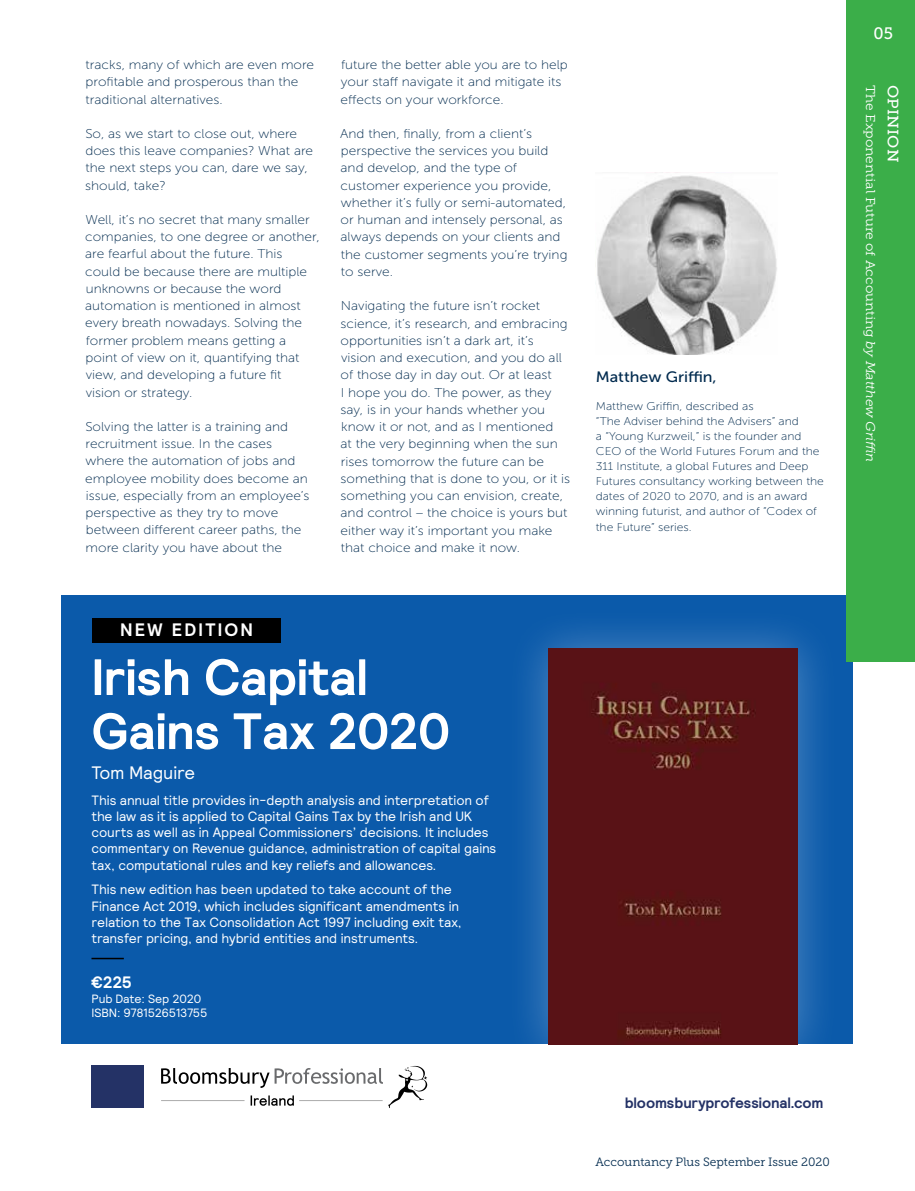
<style>
.page{position:relative;width:915px;height:1191px;background:#fff}
.page>*{position:absolute;margin:0;border:0;box-sizing:border-box;transform-origin:0 0}
.t1{font:700 51px/54px "Relative";letter-spacing:-.005em;color:#fff}
.t2{font:18px "Relative";letter-spacing:-.01em;color:#fff}
.t3{font:700 18px "Relative";letter-spacing:.12em;color:#fff}
.t4{font:700 16.5px "Relative";color:#fff}
.t5{font:16.5px "Museo Slab 500";color:#fff}
.t6{font:700 15px "Relative";letter-spacing:-.005em;color:#243266}
.t7{font:15px "Museo Sans 500";color:#002a4e;scale:1.07 1}
.t8{font:15px "Museo Slab 500";letter-spacing:.005em;color:#fff;scale:1.07 1}
.t9{font:13.5px/16.2px "Relative";letter-spacing:-.01em;color:#fff}
.t10{font:12.75px/17.2px "Museo Sans 100";color:#002a4e;scale:1.07 1}
.t11{font:12.75px "Museo Slab 300";color:#fff;scale:1.07 1}
.t12{font:12px/14.4px "Relative";letter-spacing:-.02em;color:#fff}
.t13{font:12px "Museo Slab 300";color:#002a4e}
.t14{font:11.25px/15px "Museo Sans 100";color:#002a4e;scale:1.07 1}
.s1{font-style:italic}
</style>
<div class="page">
<div style="left:62px;top:595px;width:791px;height:449px;background:#0b5aaa"></div>
<div style="left:91px;top:1066px;width:53px;height:42px;background:#243266"></div>
<svg style="left:161px;top:1066px;width:266px;height:42px"></svg>
<hr style="left:161px;top:1100px;width:83px;height:1px;background:#aaa">
<hr style="left:299px;top:1100px;width:83px;height:1px;background:#aaa">
<div style="left:92px;top:618px;width:189px;height:25px;background:#000"></div>
<div style="left:504px;top:605px;width:336px;height:482px;background:#fff;opacity:.3"></div>
<div style="left:548px;top:649px;width:249px;height:395px;background:#591216"></div>
<hr style="left:91px;top:957px;width:33px;height:2px;background:#000">
<div style="left:846px;top:0;width:68px;height:661px;background:#3bae49"></div>
<img style="left:597px;top:175px;width:180px;height:180px">
<p class="t10" style="left:86px;top:56px;width:215px">tracks, many of which are even more profitable and prosperous than the traditional alternatives.</p>
<p class="t10" style="left:85px;top:125px;width:214px">So, as we start to close out, where does this leave companies? What are the next steps you can, dare we say, should, take?</p>
<p class="t10" style="left:85px;top:211px;width:220px">Well, it’s no secret that many smaller companies, to one degree or another, are fearful about the future. This could be because there are multiple unknowns or because the word automation is mentioned in almost every breath nowadays. Solving the former problem means getting a point of view on it, quantifying that view, and developing a future fit<br>vision or strategy.</p>
<p class="t10" style="left:85px;top:418px;width:211px">Solving the latter is a training and recruitment issue. In the cases where the automation of jobs and employee mobility does become an issue, especially from an employee’s perspective as they try to move between different career paths, the more clarity you have about the</p>
<p class="t10" style="left:340px;top:56px;width:214px">future the better able you are to help your staff navigate it and mitigate its effects on your workforce.</p>
<p class="t10" style="left:340px;top:125px;width:214px">And then, finally, from a client’s perspective the services you build and develop, and the type of customer experience you provide, whether it’s fully or semi-automated, or human and intensely personal, as always depends on your clients and the customer segments you’re trying to serve.</p>
<p class="t10" style="left:340px;top:297px;width:216px">Navigating the future isn’t rocket science, it’s research, and embracing opportunities isn’t a dark art, it’s vision and execution, and you do all of those day in day out. Or at least<br>I hope you do. The power, as they say, is in your hands whether you know it or not, and as I mentioned<br>at the very beginning when the sun rises tomorrow the future can be something that is done to you, or it is something you can envision, create, and control – the choice is yours but either way it’s important you make that choice and make it now.</p>
<p class="t7" style="left:595px;top:369px;width:114px">Matthew Griffin,</p>
<p class="t14" style="left:595px;top:398px;width:214px">Matthew Griffin, described as<br>“The Adviser behind the Advisers” and<br>a “Young Kurzweil,” is the founder and CEO of the World Futures Forum and the 311 Institute, a global Futures and Deep Futures consultancy working between the dates of 2020 to 2070, and is an award winning futurist, and author of “Codex of</p>
<p class="t14" style="left:595px;top:520px;width:91px">the Future” series.</p>
<h2 class="t3" style="left:120px;top:618px;width:134px">NEW EDITION</h2>
<h1 class="t1" style="left:91px;top:649px;width:360px">Irish Capital<br>Gains Tax 2020</h1>
<h2 class="t2" style="left:91px;top:761px;width:105px">Tom Maguire</h2>
<p class="t9" style="left:91px;top:791px;width:406px">This annual title provides in-depth analysis and interpretation of the law as it is applied to Capital Gains Tax by the Irish and UK courts as well as in Appeal Commissioners’ decisions. It includes commentary on Revenue guidance, administration of capital gains tax, computational rules and key reliefs and allowances.</p>
<p class="t9" style="left:91px;top:881px;width:372px">This new edition has been updated to take account of the Finance Act 2019, which includes significant amendments in relation to the Tax Consolidation Act 1997 including exit tax, transfer pricing, and hybrid entities and instruments.</p>
<p class="t4" style="left:91px;top:971px;width:42px">€225</p>
<p class="t12" style="left:91px;top:991px;width:117px">Pub Date: Sep 2020<br>ISBN: 9781526513755</p>
<p class="t6" style="left:624px;top:1092px;width:200px">bloomsburyprofessional.com</p>
<p class="t13" style="left:595px;top:1155px;width:236px">Accountancy Plus September Issue 2020</p>
<p class="t5" style="left:873px;top:24px;width:21px">05</p>
<p class="t11" style="left:877px;top:85px;width:354px;rotate:90deg">The Exponential Future of Accounting <span class="s1">by Matthew Griffin</span></p>
<p class="t8" style="left:901px;top:85px;width:73px;rotate:90deg">OPINION</p>
</div>
